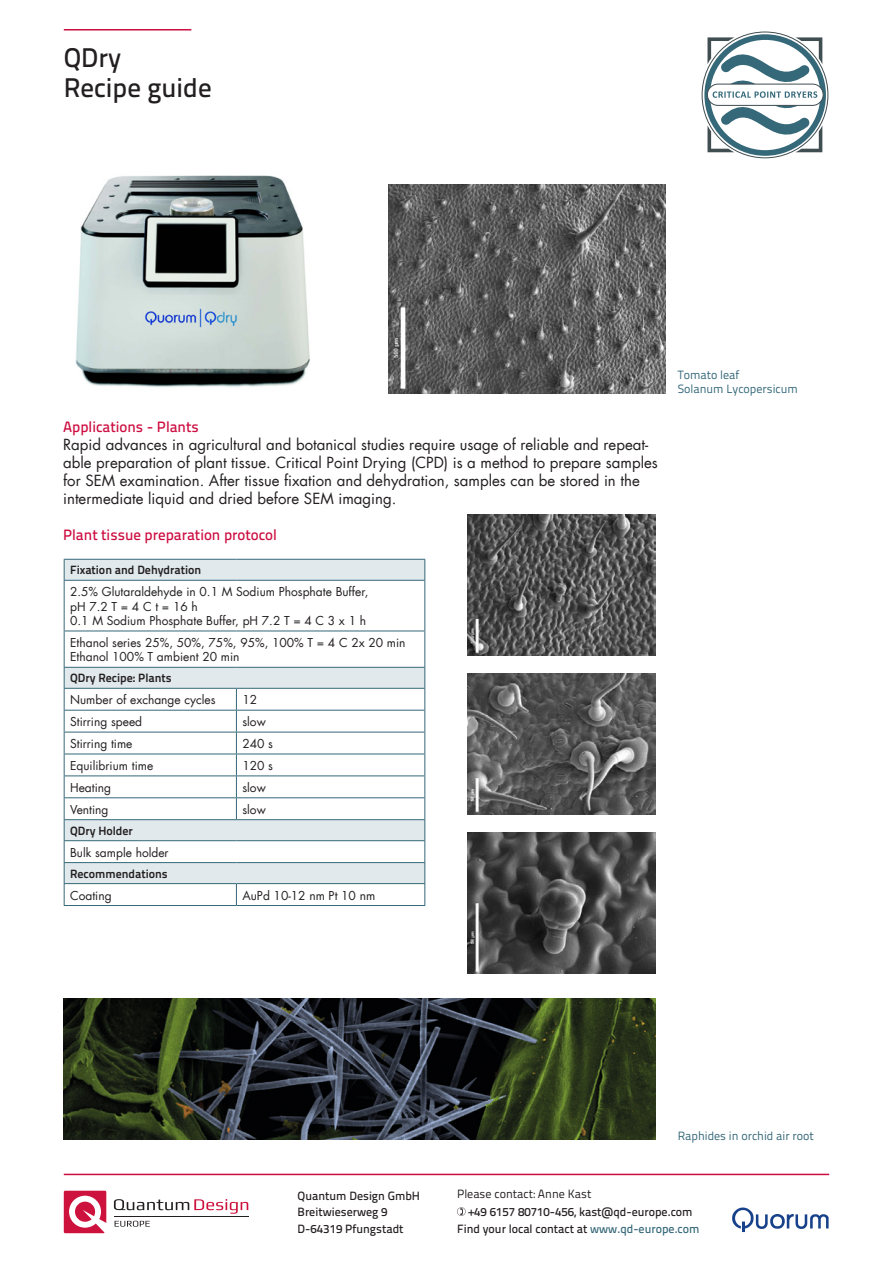
<style>
.page{position:relative;width:893px;height:1263px;background:#fff}
.page>*{position:absolute;margin:0;border:0;box-sizing:border-box;transform-origin:0 0}
.t1{font:500 27px/30px "Titillium Text 22 L";color:#231f20}
.aFließtext{font:15px/18px "Futura LT";color:#231f20}
.Überschrift_2{font:500 15px "Titillium Text 22 L";color:#cd0d40}
.Tabelle{font:12px/14.4px "Futura LT";color:#231f20}
.t2{font:500 12px/16.8px "Titillium Text 22 L";color:#231f20}
.Überschrift_Tabelle{font:700 12px "Titillium Text 22 L";color:#231f20}
.aBildunterschrift{font:12px/14.4px "Titillium Text 22 L";color:#356879}
.t3{font:12px "Titillium Text 22 L";color:#231f20}
.s1{color:#356879}
</style>
<div class="page">
<hr style="left:64px;top:29px;width:127px;height:2px;background:#cd0d40">
<img style="left:75px;top:175px;width:235px;height:212px">
<div style="left:704px;top:34px;width:122px;height:122px;border:6px solid #356879;border-radius:50%"></div>
<svg style="left:707px;top:37px;width:115px;height:115px"></svg>
<svg style="left:65px;top:560px;width:359px;height:323px"></svg>
<hr style="left:64px;top:559px;width:172px;height:1px;background:#356879">
<svg style="left:64px;top:560px;width:1px;height:20px"></svg>
<hr style="left:236px;top:559px;width:189px;height:1px;background:#356879">
<svg style="left:424px;top:560px;width:1px;height:20px"></svg>
<hr style="left:64px;top:580px;width:172px;height:1px;background:#356879">
<hr style="left:64px;top:581px;width:1px;height:50px;background:#356879">
<hr style="left:236px;top:580px;width:189px;height:1px;background:#356879">
<hr style="left:424px;top:581px;width:1px;height:50px;background:#356879">
<hr style="left:64px;top:631px;width:172px;height:1px;background:#356879">
<hr style="left:64px;top:631px;width:1px;height:36px;background:#356879">
<hr style="left:236px;top:631px;width:189px;height:1px;background:#356879">
<hr style="left:424px;top:631px;width:1px;height:36px;background:#356879">
<hr style="left:64px;top:667px;width:172px;height:1px;background:#356879">
<hr style="left:236px;top:667px;width:189px;height:1px;background:#356879">
<hr style="left:64px;top:688px;width:172px;height:1px;background:#356879">
<hr style="left:236px;top:688px;width:189px;height:1px;background:#356879">
<hr style="left:64px;top:710px;width:172px;height:1px;background:#356879">
<hr style="left:236px;top:710px;width:189px;height:1px;background:#356879">
<hr style="left:64px;top:732px;width:172px;height:1px;background:#356879">
<hr style="left:236px;top:732px;width:189px;height:1px;background:#356879">
<hr style="left:64px;top:754px;width:172px;height:1px;background:#356879">
<hr style="left:236px;top:754px;width:189px;height:1px;background:#356879">
<hr style="left:64px;top:775px;width:172px;height:1px;background:#356879">
<hr style="left:236px;top:775px;width:189px;height:1px;background:#356879">
<hr style="left:64px;top:797px;width:172px;height:1px;background:#356879">
<hr style="left:236px;top:797px;width:189px;height:1px;background:#356879">
<svg style="left:236px;top:689px;width:1px;height:130px"></svg>
<hr style="left:64px;top:819px;width:172px;height:1px;background:#356879">
<hr style="left:236px;top:819px;width:189px;height:1px;background:#356879">
<hr style="left:64px;top:840px;width:172px;height:1px;background:#356879">
<hr style="left:236px;top:840px;width:189px;height:1px;background:#356879">
<hr style="left:64px;top:862px;width:172px;height:1px;background:#356879">
<hr style="left:236px;top:862px;width:189px;height:1px;background:#356879">
<hr style="left:64px;top:883px;width:172px;height:1px;background:#356879">
<svg style="left:64px;top:668px;width:1px;height:237px"></svg>
<hr style="left:236px;top:883px;width:189px;height:1px;background:#356879">
<svg style="left:236px;top:884px;width:1px;height:21px"></svg>
<svg style="left:424px;top:668px;width:1px;height:237px"></svg>
<hr style="left:64px;top:905px;width:172px;height:1px;background:#356879">
<hr style="left:236px;top:905px;width:189px;height:1px;background:#356879">
<img style="left:389px;top:185px;width:276px;height:208px">
<img style="left:467px;top:515px;width:188px;height:141px">
<img style="left:467px;top:674px;width:188px;height:141px">
<img style="left:467px;top:833px;width:188px;height:141px">
<img style="left:64px;top:999px;width:591px;height:141px">
<hr style="left:64px;top:1174px;width:765px;height:1px;background:#cd0d40">
<svg style="left:732px;top:1207px;width:97px;height:24px"></svg>
<svg style="left:64px;top:1191px;width:42px;height:42px"></svg>
<svg style="left:114px;top:1199px;width:134px;height:15px"></svg>
<hr style="left:114px;top:1216px;width:135px;height:1px;background:#231f20">
<svg style="left:115px;top:1221px;width:35px;height:6px"></svg>
<svg style="left:457px;top:1207px;width:9px;height:9px"></svg>
<h1 class="t1" style="left:64px;top:41px;width:149px">QDry<br>Recipe guide</h1>
<p class="Überschrift_2" style="left:63px;top:415px;width:137px">Applications - Plants</p>
<p class="aFließtext" style="left:63px;top:436px;width:596px">Rapid advances in agricultural and botanical studies require usage of reliable and repeat&shy;able preparation of plant tissue. Critical Point Drying (CPD) is a method to prepare samples for SEM examination. After tissue fixation and dehydration, samples can be stored in the intermediate liquid and dried before SEM imaging.</p>
<p class="Überschrift_2" style="left:63px;top:523px;width:215px">Plant tissue preparation protocol</p>
<p class="Überschrift_Tabelle" style="left:70px;top:561px;width:133px">Fixation and Dehydration</p>
<p class="Tabelle" style="left:70px;top:585px;width:300px">2.5% Glutaraldehyde in 0.1 M Sodium Phosphate Buffer, pH 7.2 T = 4 C t = 16 h<br>0.1 M Sodium Phosphate Buffer, pH 7.2 T = 4 C 3 x 1 h</p>
<p class="Tabelle" style="left:70px;top:635px;width:337px">Ethanol series 25%, 50%, 75%, 95%, 100% T = 4 C 2x 20 min<br>Ethanol 100% T ambient 20 min</p>
<p class="Überschrift_Tabelle" style="left:70px;top:669px;width:103px">QDry Recipe: Plants</p>
<p class="Tabelle" style="left:70px;top:693px;width:147px">Number of exchange cycles</p>
<p class="Tabelle" style="left:242px;top:693px;width:16px">12</p>
<p class="Tabelle" style="left:70px;top:715px;width:73px">Stirring speed</p>
<p class="Tabelle" style="left:242px;top:715px;width:25px">slow</p>
<p class="Tabelle" style="left:70px;top:736px;width:64px">Stirring time</p>
<p class="Tabelle" style="left:242px;top:736px;width:32px">240 s</p>
<p class="Tabelle" style="left:70px;top:758px;width:85px">Equilibrium time</p>
<p class="Tabelle" style="left:242px;top:758px;width:32px">120 s</p>
<p class="Tabelle" style="left:70px;top:780px;width:43px">Heating</p>
<p class="Tabelle" style="left:242px;top:780px;width:25px">slow</p>
<p class="Tabelle" style="left:70px;top:802px;width:40px">Venting</p>
<p class="Tabelle" style="left:242px;top:802px;width:25px">slow</p>
<p class="Überschrift_Tabelle" style="left:70px;top:821px;width:64px">QDry Holder</p>
<p class="Tabelle" style="left:70px;top:845px;width:100px">Bulk sample holder</p>
<p class="Überschrift_Tabelle" style="left:70px;top:864px;width:99px">Recommendations</p>
<p class="Tabelle" style="left:70px;top:888px;width:43px">Coating</p>
<p class="Tabelle" style="left:242px;top:888px;width:134px">AuPd 10-12 nm Pt 10 nm</p>
<p class="aBildunterschrift" style="left:678px;top:367px;width:122px">Tomato leaf<br>Solanum Lycopersicum</p>
<p class="aBildunterschrift" style="left:678px;top:1127px;width:137px">Raphides in orchid air root</p>
<p class="t2" style="left:298px;top:1186px;width:124px">Quantum Design GmbH<br>Breitwieserweg 9<br>D-64319 Pfungstadt</p>
<p class="t3" style="left:457px;top:1185px;width:136px">Please contact: Anne Kast</p>
<p class="t2" style="left:457px;top:1202px;width:244px;line-height:17.4px;text-align:center">+49 6157 80710-456, kast@qd-europe.com<br>Find your local contact at <span class="s1">www.qd-europe.com</span></p>
</div>
